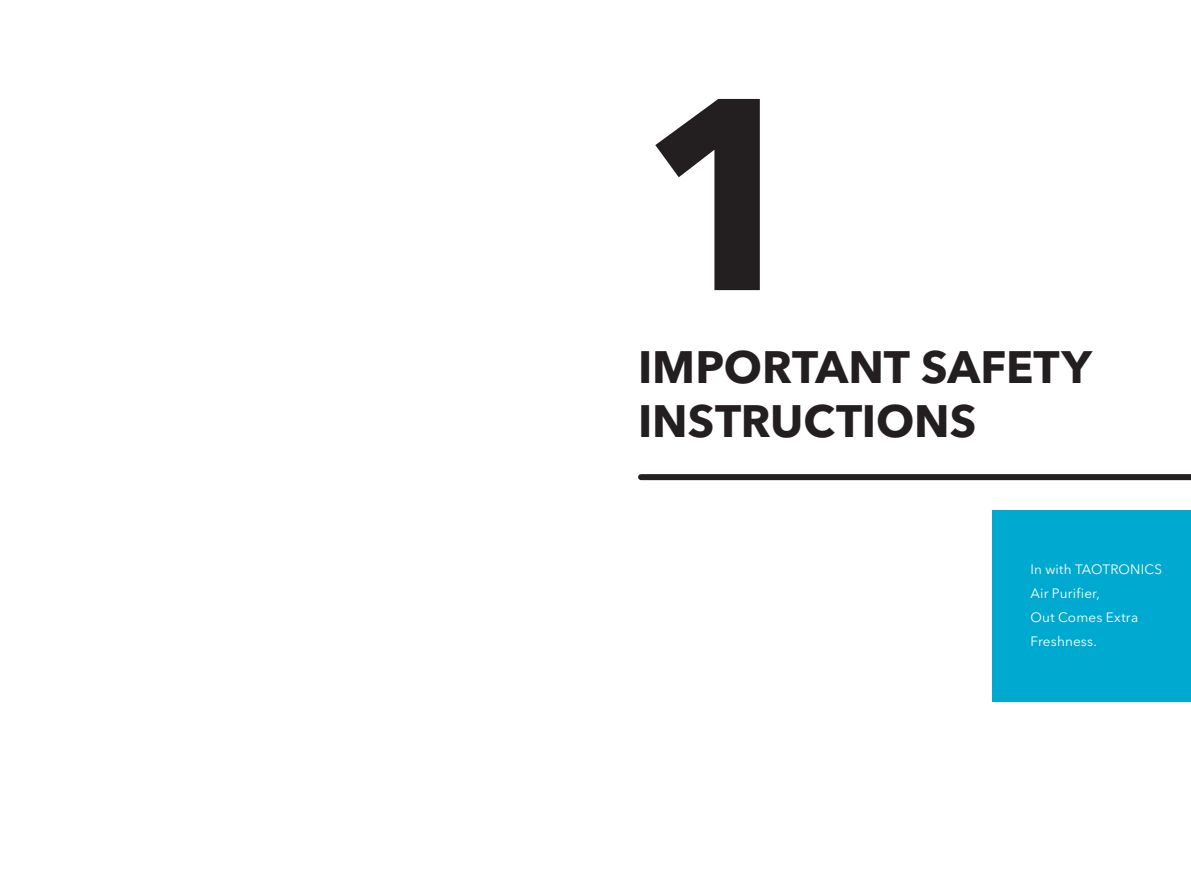
<style>
.page{position:relative;width:1191px;height:893px;background:#fff}
.page>*{position:absolute;margin:0;border:0;box-sizing:border-box;transform-origin:0 0}
.t1{font:700 270px "Avenir Next LT Pro";color:#231f20}
.t2{font:700 45px/54px "Avenir Next LT Pro";color:#231f20}
.t3{font:13.5px/24px "Avenir Next LT Pro";letter-spacing:.015em;color:#fff}
</style>
<div class="page">
<div style="left:641px;top:474px;width:550px;height:6px;background:#231f20"></div>
<div style="left:992px;top:510px;width:199px;height:192px;background:#00a9d0"></div>
<h1 class="t1" style="left:638px;top:30px;width:176px">1</h1>
<h2 class="t2" style="left:638px;top:340px;width:455px">IMPORTANT SAFETY<br>INSTRUCTIONS</h2>
<p class="t3" style="left:1030px;top:558px;width:133px">In with TAOTRONICS<br>Air Purifier,<br>Out Comes Extra<br>Freshness.</p>
</div>
